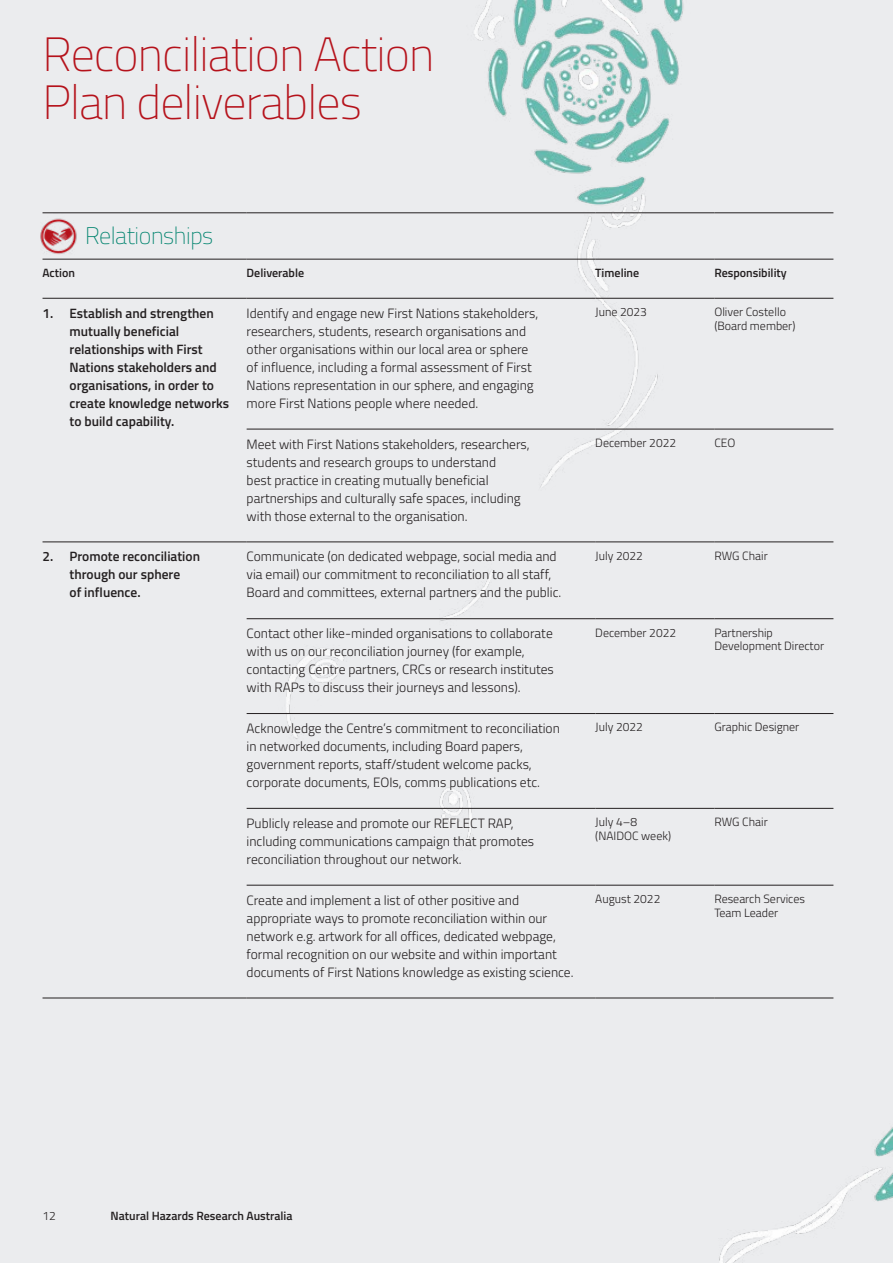
<style>
.page{position:relative;width:893px;height:1263px;background:#ebecee}
.page>*{position:absolute;margin:0;border:0;box-sizing:border-box;transform-origin:0 0}
.Heading_1{font:200 48px/48px "Titillium Web";letter-spacing:-.015em;color:#b5121b}
.Heading_2{font:200 24px "Titillium Web";letter-spacing:-.015em;color:#00836e}
.t1{font:300 13.5px/18px "Titillium Web";color:#231f20}
.t2{font:600 13.5px/18px "Titillium Web";color:#231f20}
.Table_Text{font:300 12px/13.5px "Titillium Web";color:#231f20}
.Table_Head{font:600 12px "Titillium Web";color:#231f20}
</style>
<div class="page">
<hr style="left:595px;top:429px;width:119px;height:1px;background:#231f20">
<hr style="left:714px;top:429px;width:119px;height:1px;background:#231f20">
<hr style="left:43px;top:542px;width:204px;height:1px;background:#231f20">
<hr style="left:247px;top:542px;width:348px;height:1px;background:#231f20">
<hr style="left:595px;top:542px;width:119px;height:1px;background:#231f20">
<hr style="left:714px;top:542px;width:119px;height:1px;background:#231f20">
<hr style="left:247px;top:618px;width:348px;height:1px;background:#231f20">
<hr style="left:595px;top:618px;width:119px;height:1px;background:#231f20">
<hr style="left:714px;top:618px;width:119px;height:1px;background:#231f20">
<hr style="left:247px;top:713px;width:348px;height:1px;background:#231f20">
<hr style="left:595px;top:713px;width:119px;height:1px;background:#231f20">
<hr style="left:714px;top:713px;width:119px;height:1px;background:#231f20">
<hr style="left:247px;top:808px;width:348px;height:1px;background:#231f20">
<hr style="left:595px;top:808px;width:119px;height:1px;background:#231f20">
<hr style="left:714px;top:808px;width:119px;height:1px;background:#231f20">
<hr style="left:247px;top:885px;width:348px;height:1px;background:#231f20">
<hr style="left:595px;top:885px;width:119px;height:1px;background:#231f20">
<hr style="left:714px;top:885px;width:119px;height:1px;background:#231f20">
<hr style="left:43px;top:998px;width:204px;height:1px;background:#231f20">
<hr style="left:247px;top:998px;width:348px;height:1px;background:#231f20">
<hr style="left:595px;top:998px;width:119px;height:1px;background:#231f20">
<hr style="left:714px;top:998px;width:119px;height:1px;background:#231f20">
<hr style="left:247px;top:429px;width:348px;height:1px;background:#231f20">
<hr style="left:43px;top:298px;width:204px;height:1px;background:#231f20">
<hr style="left:247px;top:298px;width:348px;height:1px;background:#231f20">
<hr style="left:595px;top:298px;width:119px;height:1px;background:#231f20">
<hr style="left:714px;top:298px;width:119px;height:1px;background:#231f20">
<hr style="left:43px;top:213px;width:204px;height:1px;background:#231f20">
<hr style="left:247px;top:213px;width:348px;height:1px;background:#231f20">
<hr style="left:595px;top:213px;width:119px;height:1px;background:#231f20">
<hr style="left:714px;top:213px;width:119px;height:1px;background:#231f20">
<hr style="left:43px;top:259px;width:204px;height:1px;background:#231f20">
<hr style="left:247px;top:259px;width:348px;height:1px;background:#231f20">
<hr style="left:595px;top:259px;width:119px;height:1px;background:#231f20">
<hr style="left:714px;top:259px;width:119px;height:1px;background:#231f20">
<img style="left:40px;top:213px;width:39px;height:46px">
<p class="Heading_1" style="left:43px;top:28px;width:393px">Reconciliation Action<br>Plan deliverables</p>
<p class="Heading_2" style="left:85px;top:219px;width:130px">Relationships</p>
<p class="Table_Head" style="left:43px;top:264px;width:34px">Action</p>
<p class="Table_Head" style="left:247px;top:264px;width:59px">Deliverable</p>
<p class="Table_Head" style="left:595px;top:264px;width:45px">Timeline</p>
<p class="Table_Head" style="left:714px;top:264px;width:74px">Responsibility</p>
<p class="t2" style="left:70px;top:303px;width:161px;text-indent:-27px">1. Establish and strengthen mutually beneficial relationships with First<br>Nations stakeholders and organisations, in order to create knowledge networks to build capability.</p>
<p class="t1" style="left:247px;top:303px;width:293px">Identify and engage new First Nations stakeholders, researchers, students, research organisations and other organisations within our local area or sphere of influence, including a formal assessment of First Nations representation in our sphere, and engaging more First Nations people where needed.</p>
<p class="Table_Text" style="left:595px;top:305px;width:53px">June 2023</p>
<p class="Table_Text" style="left:714px;top:305px;width:82px">Oliver Costello (Board member)</p>
<p class="t1" style="left:247px;top:434px;width:285px">Meet with First Nations stakeholders, researchers, students and research groups to understand<br>best practice in creating mutually beneficial partnerships and culturally safe spaces, including with those external to the organisation.</p>
<p class="Table_Text" style="left:595px;top:435px;width:82px">December 2022</p>
<p class="Table_Text" style="left:714px;top:435px;width:22px">CEO</p>
<p class="t2" style="left:70px;top:547px;width:132px;text-indent:-27px">2. Promote reconciliation through our sphere<br>of influence.</p>
<p class="t1" style="left:247px;top:547px;width:316px">Communicate (on dedicated webpage, social media and via email) our commitment to reconciliation to all staff,<br>Board and committees, external partners and the public.</p>
<p class="Table_Text" style="left:595px;top:548px;width:49px">July 2022</p>
<p class="Table_Text" style="left:714px;top:548px;width:55px">RWG Chair</p>
<p class="t1" style="left:247px;top:624px;width:309px">Contact other like-minded organisations to collaborate with us on our reconciliation journey (for example, contacting Centre partners, CRCs or research institutes with RAPs to discuss their journeys and lessons).</p>
<p class="Table_Text" style="left:595px;top:625px;width:82px">December 2022</p>
<p class="Table_Text" style="left:714px;top:625px;width:111px">Partnership<br>Development Director</p>
<p class="t1" style="left:247px;top:719px;width:315px">Acknowledge the Centre’s commitment to reconciliation in networked documents, including Board papers, government reports, staff/student welcome packs, corporate documents, EOIs, comms publications etc.</p>
<p class="Table_Text" style="left:595px;top:720px;width:49px">July 2022</p>
<p class="Table_Text" style="left:714px;top:720px;width:86px">Graphic Designer</p>
<p class="t1" style="left:247px;top:813px;width:289px">Publicly release and promote our REFLECT RAP, including communications campaign that promotes reconciliation throughout our network.</p>
<p class="Table_Text" style="left:595px;top:815px;width:77px">July 4–8 (NAIDOC week)</p>
<p class="Table_Text" style="left:714px;top:815px;width:55px">RWG Chair</p>
<p class="t1" style="left:247px;top:890px;width:328px">Create and implement a list of other positive and appropriate ways to promote reconciliation within our network e.g. artwork for all offices, dedicated webpage, formal recognition on our website and within important documents of First Nations knowledge as existing science.</p>
<p class="Table_Text" style="left:595px;top:891px;width:67px">August 2022</p>
<p class="Table_Text" style="left:714px;top:891px;width:92px">Research Services<br>Team Leader</p>
<p class="Table_Text" style="left:43px;top:1209px;width:15px">12</p>
<p class="Table_Head" style="left:111px;top:1207px;width:184px">Natural Hazards Research Australia</p>
</div>
